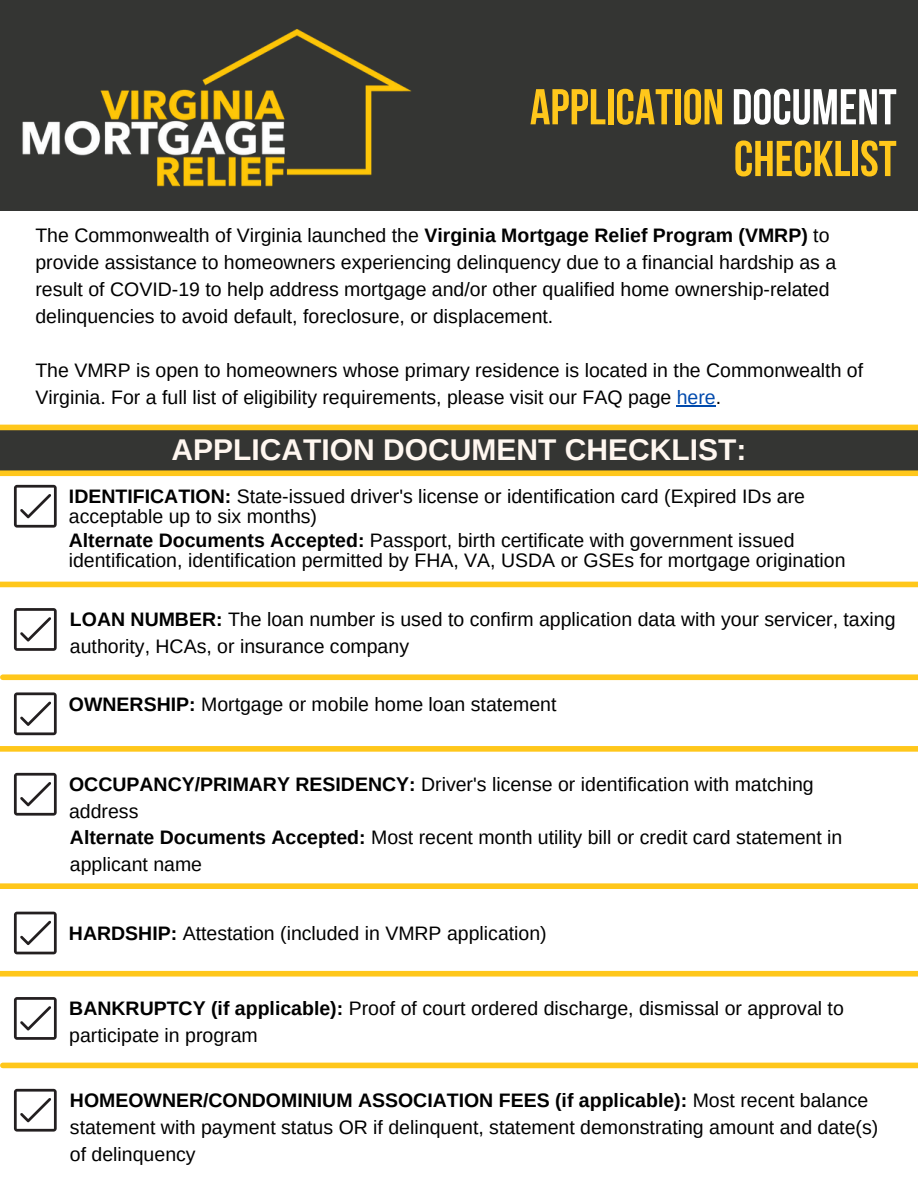
<style>
.page{position:relative;width:918px;height:1188px;background:#fff}
.page>*{position:absolute;margin:0;border:0;box-sizing:border-box;transform-origin:0 0}
.t1{font:700 50.25px/51.8px "Bebas Neue";color:#ffc71b;text-align:right}
.t2{font:700 30px "Arimo";color:#fff7f0}
.t3{font:19.5px/27px "Arimo";color:#000}
.s1{color:#fff}
.s2{font-weight:700}
.s3{color:#004aad}
</style>
<div class="page">
<div style="left:0;top:0;width:918px;height:210px;background:#343533"></div>
<hr style="left:677px;top:405px;width:39px;height:2px;background:#004aad">
<div style="left:0;top:430px;width:918px;height:40px;background:#343533"></div>
<div style="left:0;top:425px;width:918px;height:5px;background:#ffc71b"></div>
<div style="left:0;top:470px;width:918px;height:6px;background:#ffc71b"></div>
<img style="left:0;top:29px;width:428px;height:182px">
<div style="left:0;top:582px;width:918px;height:5px;background:#ffc71b"></div>
<div style="left:0;top:746px;width:918px;height:6px;background:#ffc71b"></div>
<div style="left:0;top:883px;width:918px;height:6px;background:#ffc71b"></div>
<div style="left:0;top:971px;width:918px;height:6px;background:#ffc71b"></div>
<div style="left:3px;top:1063px;width:915px;height:5px;background:#ffc71b"></div>
<svg style="left:14px;top:485px;width:43px;height:43px"></svg>
<svg style="left:14px;top:692px;width:43px;height:43px"></svg>
<svg style="left:14px;top:773px;width:43px;height:43px"></svg>
<svg style="left:14px;top:912px;width:43px;height:42px"></svg>
<svg style="left:14px;top:997px;width:43px;height:43px"></svg>
<svg style="left:14px;top:1089px;width:43px;height:43px"></svg>
<svg style="left:14px;top:608px;width:43px;height:43px"></svg>
<div style="left:3px;top:674px;width:915px;height:6px;background:#ffc71b"></div>
<p class="t1" style="left:530px;top:86px;width:368px">APPLICATION <span class="s1">DOCUMENT<br></span>CHECKLIST</p>
<p class="t3" style="left:35px;top:222px;width:802px">The Commonwealth of Virginia launched the <span class="s2">Virginia Mortgage Relief Program (VMRP)</span> to provide assistance to homeowners experiencing delinquency due to a financial hardship as a result of COVID-19 to help address mortgage and/or other qualified home ownership-related delinquencies to avoid default, foreclosure, or displacement.</p>
<h1 class="t3" style="left:35px;top:357px;width:829px">The VMRP is open to homeowners whose primary residence is located in the Commonwealth of<br>Virginia. For a full list of eligibility requirements, please visit our FAQ page <span class="s3">here</span>.</h1>
<h2 class="t2" style="left:172px;top:433px;width:576px">APPLICATION DOCUMENT CHECKLIST:</h2>
<p class="t3" style="left:69px;top:486px;width:738px;line-height:20.2px"><span class="s2">IDENTIFICATION:</span> State-issued driver's license or identification card (Expired IDs are acceptable up to six months)</p>
<p class="t3" style="left:69px;top:530px;width:778px;line-height:20.2px"><span class="s2">Alternate Documents Accepted:</span> Passport, birth certificate with government issued identification, identification permitted by FHA, VA, USDA or GSEs for mortgage origination</p>
<p class="t3" style="left:70px;top:606px;width:827px"><span class="s2">LOAN NUMBER:</span> The loan number is used to confirm application data with your servicer, taxing authority, HCAs, or insurance company</p>
<p class="t3" style="left:69px;top:690px;width:489px"><span class="s2">OWNERSHIP:</span> Mortgage or mobile home loan statement</p>
<p class="t3" style="left:69px;top:771px;width:746px"><span class="s2">OCCUPANCY/PRIMARY RESIDENCY:</span> Driver's license or identification with matching address</p>
<p class="t3" style="left:70px;top:824px;width:774px"><span class="s2">Alternate Documents Accepted:</span> Most recent month utility bill or credit card statement in applicant name</p>
<p class="t3" style="left:69px;top:919px;width:479px"><span class="s2">HARDSHIP:</span> Attestation (included in VMRP application)</p>
<p class="t3" style="left:69px;top:995px;width:776px"><span class="s2">BANKRUPTCY (if applicable):</span> Proof of court ordered discharge, dismissal or approval to participate in program</p>
<p class="t3" style="left:70px;top:1087px;width:810px"><span class="s2">HOMEOWNER/CONDOMINIUM ASSOCIATION FEES (if applicable):</span> Most recent balance statement with payment status OR if delinquent, statement demonstrating amount and date(s) of delinquency</p>
</div>
